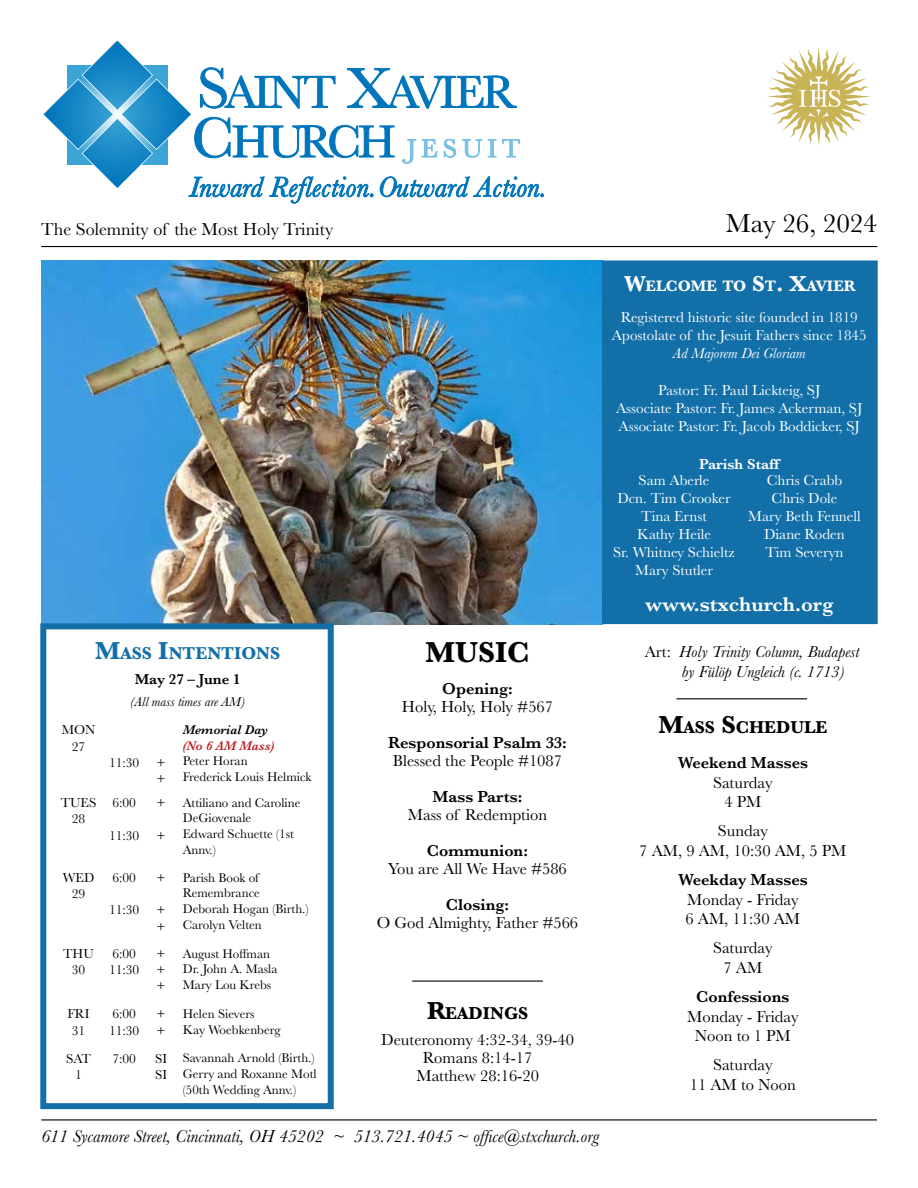
<style>
.page{position:relative;width:918px;height:1188px;background:#fff}
.page>*{position:absolute;margin:0;border:0;box-sizing:border-box;transform-origin:0 0}
.t1{font:700 30px "Baskerville";color:#000}
.t2{font:27px "Baskerville";color:#000}
.t3{font:600 21px "Baskerville";color:#fff}
.t4{font:italic 18px "Baskerville";color:#000}
.t5{font:18px "Baskerville";color:#000}
.t6{font:700 17.85px "Baskerville";color:#000}
.t7{font:700 17.85px "Baskerville";color:#136fa8}
.t8{font:16.5px/19.8px "Baskerville";color:#000;text-align:center}
.t9{font:600 16.5px "Baskerville";color:#000}
.t10{font:italic 16.5px/19.8px "Baskerville";color:#000}
.t11{font:700 15.75px "Baskerville";color:#fff}
.t12{font:15px/18px "Baskerville";color:#fff;text-align:center}
.t13{font:italic 15px "Baskerville";color:#fff}
.t14{font:600 15px "Baskerville";color:#fff}
.t15{font:600 15px "Baskerville";color:#000}
.t16{font:13.5px/16.2px "Baskerville";color:#000;text-align:center}
.t17{font:italic 13.5px "Baskerville";color:#000}
.t18{font:13.05px/15.6px "Baskerville";color:#000}
.t19{font:italic 600 13.05px "Baskerville";color:#000}
.t20{font:italic 600 13.05px "Baskerville";color:#bb1e23}
.s1{font-size:22.5px}
.s2{font-size:25.5px}
.s3{font-style:normal}
</style>
<div class="page">
<img style="left:41px;top:260px;width:561px;height:364px">
<div style="left:602px;top:260px;width:276px;height:364px;background:#136fa8;border:2px solid #136fa8"></div>
<svg style="left:43px;top:41px;width:501px;height:162px"></svg>
<hr style="left:41px;top:246px;width:837px;height:1px;background:#000">
<hr style="left:41px;top:1119px;width:836px;height:1px;background:#000">
<svg style="left:767px;top:48px;width:103px;height:97px"></svg>
<div style="left:40px;top:623px;width:294px;height:486px;background:#fff;border:6px solid #136fa8"></div>
<hr style="left:412px;top:981px;width:131px;height:1px;background:#000">
<hr style="left:676px;top:698px;width:131px;height:1px;background:#000">
<p class="t5" style="left:41px;top:218px;width:294px">The Solemnity of the Most Holy Trinity</p>
<h2 class="t2" style="left:726px;top:206px;width:153px">May 26, 2024</h2>
<p class="t11" style="left:624px;top:275px;width:233px"><span class="s1">W</span>ELCOME TO <span class="s1">S</span>T<span class="s1">. X</span>AVIER</p>
<p class="t12" style="left:612px;top:308px;width:256px">Registered historic site founded in 1819<br>Apostolate of the Jesuit Fathers since 1845</p>
<p class="t13" style="left:673px;top:343px;width:134px">Ad Majorem Dei Gloriam</p>
<p class="t7" style="left:95px;top:641px;width:185px"><span class="s2">M</span>ASS <span class="s2">I</span>NTENTIONS</p>
<p class="t15" style="left:135px;top:669px;width:108px">May 27 – June 1</p>
<p class="t16" style="left:62px;top:722px;width:35px">MON<br>27</p>
<p class="t17" style="left:130px;top:693px;width:116px">(All mass times are AM)</p>
<p class="t16" style="left:109px;top:755px;width:32px">11:30</p>
<p class="t16" style="left:157px;top:755px;width:11px;text-align:left">+ +</p>
<p class="t19" style="left:183px;top:721px;width:87px">Memorial Day</p>
<p class="t20" style="left:183px;top:737px;width:93px">(No 6 AM Mass)</p>
<p class="t18" style="left:183px;top:754px;width:130px">Peter Horan<br>Frederick Louis Helmick</p>
<p class="t16" style="left:61px;top:795px;width:37px">TUES<br>28</p>
<p class="t16" style="left:112px;top:795px;width:25px">6:00</p>
<p class="t16" style="left:109px;top:827px;width:32px">11:30</p>
<p class="t16" style="left:63px;top:870px;width:33px">WED<br>29</p>
<p class="t16" style="left:112px;top:870px;width:25px">6:00</p>
<p class="t16" style="left:109px;top:902px;width:32px">11:30</p>
<p class="t16" style="left:157px;top:795px;width:11px">+</p>
<p class="t16" style="left:157px;top:827px;width:11px">+</p>
<p class="t16" style="left:157px;top:870px;width:11px">+</p>
<p class="t16" style="left:157px;top:902px;width:11px;text-align:left">+ +</p>
<p class="t18" style="left:183px;top:795px;width:119px">Attiliano and Caroline<br>DeGiovenale<br>Edward Schuette (1st<br>Annv.)</p>
<p class="t18" style="left:183px;top:870px;width:127px">Parish Book of<br>Remembrance<br>Deborah Hogan (Birth.)<br>Carolyn Velten</p>
<p class="t16" style="left:63px;top:946px;width:32px">THU<br>30</p>
<p class="t16" style="left:109px;top:946px;width:32px;text-align:left">6:00<br>11:30</p>
<p class="t16" style="left:157px;top:946px;width:11px;text-align:justify">+ + +</p>
<p class="t18" style="left:183px;top:946px;width:96px">August Hoffman<br>Dr. John A. Masla<br>Mary Lou Krebs</p>
<p class="t16" style="left:68px;top:1006px;width:24px">FRI<br>31</p>
<p class="t16" style="left:109px;top:1006px;width:32px;text-align:left">6:00<br>11:30</p>
<p class="t16" style="left:157px;top:1006px;width:11px;text-align:left">+ +</p>
<p class="t18" style="left:183px;top:1006px;width:99px">Helen Sievers<br>Kay Woebkenberg</p>
<p class="t16" style="left:66px;top:1050px;width:26px">SAT<br>1</p>
<p class="t16" style="left:112px;top:1050px;width:25px">7:00</p>
<p class="t16" style="left:155px;top:1050px;width:14px;text-align:left">SI<br>SI</p>
<p class="t18" style="left:183px;top:1050px;width:135px">Savannah Arnold (Birth.)<br>Gerry and Roxanne Motl (50th Wedding Annv.)</p>
<h1 class="t1" style="left:425px;top:632px;width:106px">MUSIC</h1>
<p class="t9" style="left:442px;top:677px;width:72px">Opening:</p>
<p class="t8" style="left:402px;top:697px;width:153px">Holy, Holy, Holy #567</p>
<p class="t9" style="left:388px;top:731px;width:180px">Responsorial Psalm 33:</p>
<p class="t8" style="left:393px;top:751px;width:171px">Blessed the People #1087</p>
<p class="t9" style="left:433px;top:785px;width:91px">Mass Parts:</p>
<p class="t8" style="left:408px;top:805px;width:141px">Mass of Redemption</p>
<p class="t9" style="left:427px;top:839px;width:103px">Communion:</p>
<p class="t8" style="left:388px;top:859px;width:180px">You are All We Have #586</p>
<p class="t9" style="left:446px;top:893px;width:65px">Closing:</p>
<p class="t8" style="left:377px;top:913px;width:203px">O God Almighty, Father #566</p>
<p class="t6" style="left:427px;top:1000px;width:101px"><span class="s2">R</span>EADINGS</p>
<p class="t8" style="left:381px;top:1031px;width:194px;line-height:18px">Deuteronomy 4:32-34, 39-40<br>Romans 8:14-17<br>Matthew 28:16-20</p>
<p class="t4" style="left:41px;top:1124px;width:559px">611 Sycamore Street, Cincinnati, OH 45202 ~ 513.721.4045 ~ office@stxchurch.org</p>
<p class="t12" style="left:616px;top:382px;width:248px">Pastor: Fr. Paul Lickteig, SJ<br>Associate Pastor: Fr. James Ackerman, SJ<br>Associate Pastor: Fr. Jacob Boddicker, SJ</p>
<p class="t14" style="left:699px;top:453px;width:83px">Parish Staff</p>
<p class="t12" style="left:613px;top:471px;width:123px">Sam Aberle<br>Dcn. Tim Crooker<br>Tina Ernst<br>Kathy Heile<br>Sr. Whitney Schieltz<br>Mary Stutler</p>
<p class="t12" style="left:748px;top:471px;width:114px">Chris Crabb<br>Chris Dole<br>Mary Beth Fennell<br>Diane Roden<br>Tim Severyn</p>
<h3 class="t3" style="left:645px;top:589px;width:190px">www.stxchurch.org</h3>
<p class="t10" style="left:682px;top:642px;width:179px;text-indent:-37px"><span class="s3">Art:</span> Holy Trinity Column, Budapest by Fülöp Ungleich (c. 1713)</p>
<p class="t6" style="left:658px;top:715px;width:171px"><span class="s2">M</span>ASS <span class="s2">S</span>CHEDULE</p>
<p class="t9" style="left:678px;top:751px;width:132px">Weekend Masses</p>
<p class="t8" style="left:713px;top:773px;width:61px">Saturday<br>4 PM</p>
<p class="t8" style="left:639px;top:821px;width:209px">Sunday<br>7 AM, 9 AM, 10:30 AM, 5 PM</p>
<p class="t9" style="left:678px;top:868px;width:131px">Weekday Masses</p>
<p class="t8" style="left:685px;top:890px;width:116px;text-align:left">Monday - Friday<br>6 AM, 11:30 AM</p>
<p class="t8" style="left:713px;top:938px;width:61px">Saturday<br>7 AM</p>
<p class="t9" style="left:696px;top:985px;width:95px">Confessions</p>
<p class="t8" style="left:687px;top:1007px;width:113px">Monday - Friday<br>Noon to 1 PM</p>
<p class="t8" style="left:690px;top:1055px;width:108px">Saturday<br>11 AM to Noon</p>
</div>
